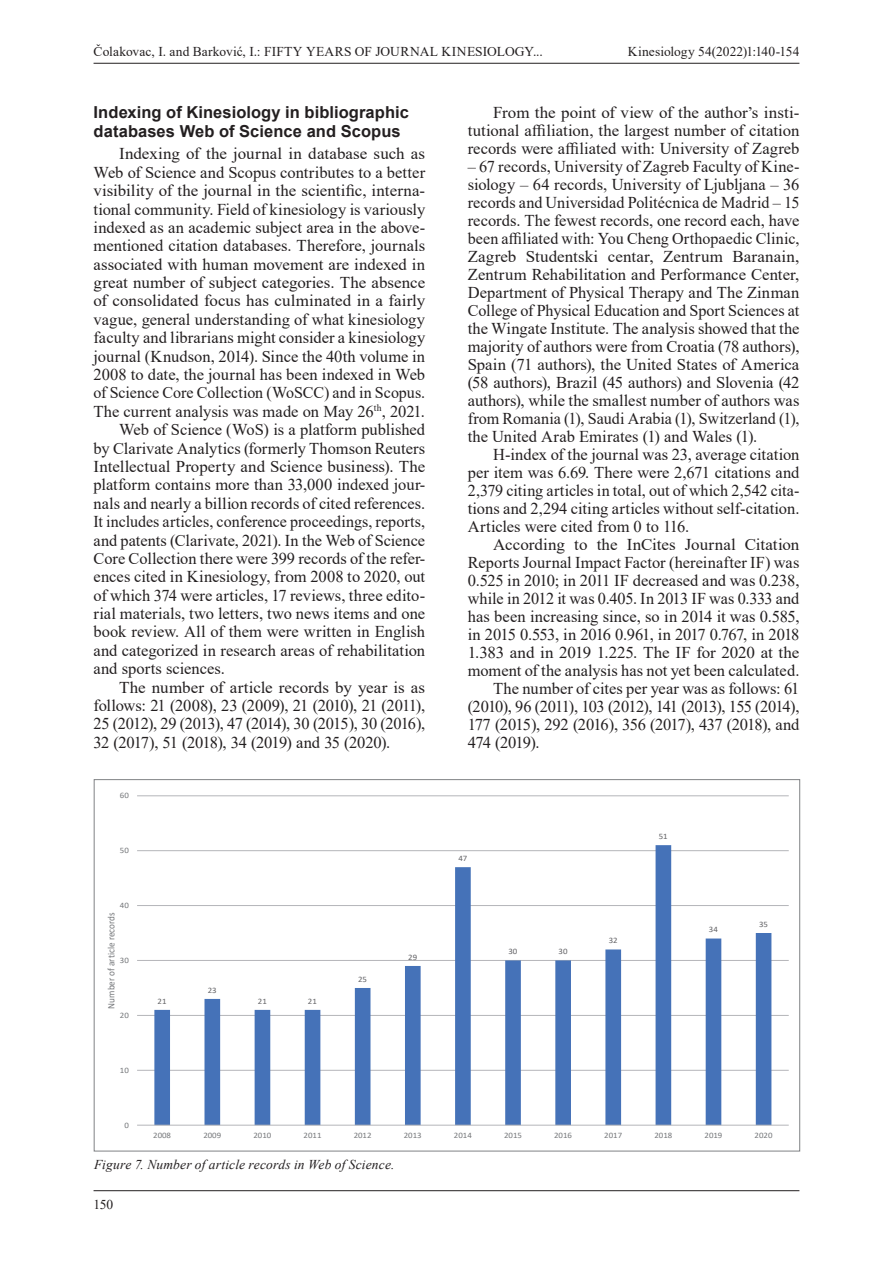
<style>
.page{position:relative;width:893px;height:1263px;background:#fff}
.page>*{position:absolute;margin:0;border:0;box-sizing:border-box;transform-origin:0 0}
.t1{font:16.5px/18px "Times New Roman";color:#231f20;text-align:justify}
.t2{font:16.5px "Times New Roman";letter-spacing:-.04em;color:#231f20}
.t3{font:700 16.5px/18.5px "Arial";letter-spacing:.005em;color:#231f20}
.t4{font:16.5px "Times New Roman";letter-spacing:-.05em;color:#231f20}
.t5{font:16.5px "Times New Roman";letter-spacing:-.035em;color:#231f20}
.t6{font:16.5px "Times New Roman";letter-spacing:-.025em;color:#231f20}
.t7{font:13.5px "Times New Roman";letter-spacing:.005em;color:#231f20}
.t8{font:italic 13.5px "Times New Roman";letter-spacing:.01em;color:#231f20}
.t9{font:italic 10.2px "Calibri";color:#231f20;scale:1.06 1}
.t10{font:9.75px "Calibri";color:#76787b;scale:.94 1}
.t11{font:8.25px "Calibri";color:#76787b;scale:1.06 1}
.t12{font:8.25px "Calibri";color:#636366;scale:1.06 1}
</style>
<div class="page">
<hr style="left:94px;top:63px;width:705px;height:1px;background:#231f20">
<hr style="left:94px;top:1190px;width:705px;height:1px;background:#231f20">
<hr style="left:137px;top:1070px;width:652px;height:1px;background:#b2b3b7">
<hr style="left:137px;top:1015px;width:652px;height:1px;background:#b2b3b7">
<hr style="left:137px;top:960px;width:652px;height:1px;background:#b2b3b7">
<hr style="left:137px;top:905px;width:652px;height:1px;background:#b2b3b7">
<hr style="left:137px;top:850px;width:652px;height:1px;background:#b2b3b7">
<hr style="left:137px;top:795px;width:652px;height:1px;background:#b2b3b7">
<svg style="left:154px;top:845px;width:617px;height:280px"></svg>
<hr style="left:137px;top:1125px;width:652px;height:1px;background:#b2b3b7">
<p class="t7" style="left:94px;top:42px;width:451px">Čolakovac, I. and Barković, I.: FIFTY YEARS OF JOURNAL KINESIOLOGY...</p>
<p class="t7" style="left:628px;top:42px;width:173px">Kinesiology 54(2022)1:140-154</p>
<p class="t3" style="left:94px;top:103px;width:317px">Indexing of Kinesiology in bibliographic databases Web of Science and Scopus</p>
<p class="t1" style="left:119px;top:144px;width:308px">Indexing of the journal in database such as</p>
<p class="t1" style="left:94px;top:163px;width:333px">Web of Science and Scopus contributes to a better</p>
<p class="t1" style="left:94px;top:181px;width:333px">visibility of the journal in the scientific, interna-</p>
<p class="t1" style="left:94px;top:199px;width:333px">tional community. Field of kinesiology is variously</p>
<p class="t1" style="left:94px;top:218px;width:333px">indexed as an academic subject area in the above-</p>
<p class="t1" style="left:94px;top:236px;width:333px">mentioned citation databases. Therefore, journals</p>
<p class="t1" style="left:94px;top:255px;width:333px">associated with human movement are indexed in</p>
<p class="t1" style="left:94px;top:273px;width:333px">great number of subject categories. The absence</p>
<p class="t1" style="left:94px;top:291px;width:333px">of consolidated focus has culminated in a fairly</p>
<p class="t1" style="left:94px;top:310px;width:333px">vague, general understanding of what kinesiology</p>
<p class="t1" style="left:94px;top:328px;width:333px">faculty and librarians might consider a kinesiology</p>
<p class="t1" style="left:94px;top:347px;width:333px">journal (Knudson, 2014). Since the 40th volume in</p>
<p class="t1" style="left:94px;top:365px;width:333px">2008 to date, the journal has been indexed in Web</p>
<p class="t1" style="left:94px;top:383px;width:333px">of Science Core Collection (WoSCC) and in Scopus.</p>
<p class="t1" style="left:94px;top:402px;width:333px">The current analysis was made on May 26<sup>th</sup>, 2021.</p>
<p class="t1" style="left:119px;top:420px;width:308px">Web of Science (WoS) is a platform published</p>
<p class="t1" style="left:94px;top:438px;width:333px">by Clarivate Analytics (formerly Thomson Reuters</p>
<p class="t1" style="left:94px;top:457px;width:333px">Intellectual Property and Science business). The</p>
<p class="t1" style="left:94px;top:475px;width:333px">platform contains more than 33,000 indexed jour-</p>
<p class="t1" style="left:94px;top:494px;width:333px">nals and nearly a billion records of cited references.</p>
<p class="t1" style="left:94px;top:512px;width:333px">It includes articles, conference proceedings, reports,</p>
<p class="t1" style="left:94px;top:530px;width:333px">and patents (Clarivate, 2021). In the Web of Science</p>
<p class="t1" style="left:94px;top:549px;width:333px">Core Collection there were 399 records of the refer-</p>
<p class="t1" style="left:94px;top:567px;width:333px">ences cited in Kinesiology, from 2008 to 2020, out</p>
<p class="t1" style="left:94px;top:586px;width:333px">of which 374 were articles, 17 reviews, three edito-</p>
<p class="t1" style="left:94px;top:604px;width:333px">rial materials, two letters, two news items and one</p>
<p class="t1" style="left:94px;top:622px;width:333px">book review. All of them were written in English</p>
<p class="t1" style="left:94px;top:641px;width:333px">and categorized in research areas of rehabilitation</p>
<p class="t1" style="left:94px;top:659px;width:133px">and sports sciences.</p>
<p class="t1" style="left:119px;top:678px;width:308px">The number of article records by year is as</p>
<p class="t1" style="left:94px;top:696px;width:333px">follows: 21 (2008), 23 (2009), 21 (2010), 21 (2011),</p>
<p class="t5" style="left:94px;top:712px;width:333px">25 (2012), 29 (2013), 47 (2014), 30 (2015), 30 (2016),</p>
<p class="t6" style="left:94px;top:731px;width:298px">32 (2017), 51 (2018), 34 (2019) and 35 (2020).</p>
<p class="t11" style="left:120px;top:790px;width:10px">60</p>
<p class="t11" style="left:120px;top:844px;width:10px">50</p>
<p class="t11" style="left:120px;top:899px;width:10px">40</p>
<p class="t10" style="left:104px;top:1009px;width:104px;rotate:-90deg">Number of article records</p>
<p class="t11" style="left:120px;top:954px;width:10px">30</p>
<p class="t11" style="left:120px;top:1009px;width:10px">20</p>
<p class="t11" style="left:120px;top:1064px;width:10px">10</p>
<p class="t11" style="left:124px;top:1119px;width:6px">0</p>
<p class="t12" style="left:158px;top:995px;width:10px">21</p>
<p class="t12" style="left:208px;top:984px;width:10px">23</p>
<p class="t12" style="left:258px;top:995px;width:10px">21</p>
<p class="t12" style="left:308px;top:995px;width:10px">21</p>
<p class="t12" style="left:358px;top:973px;width:10px">25</p>
<p class="t12" style="left:408px;top:951px;width:10px">29</p>
<p class="t1" style="left:468px;top:103px;width:333px;text-indent:26px">From the point of view of the author’s insti&shy;tutional affiliation, the largest number of citation records were affiliated with: University of Zagreb</p>
<p class="t1" style="left:468px;top:157px;width:333px">– 67 records, University of Zagreb Faculty of Kine&shy;siology – 64 records, University of Ljubljana – 36 records and Universidad Politécnica de Madrid – 15 records. The fewest records, one record each, have been affiliated with: You Cheng Orthopaedic Clinic, Zagreb Studentski centar, Zentrum Baranain, Zentrum Rehabilitation and Performance Center, Department of Physical Therapy and The Zinman College of Physical Education and Sport Sciences at the Wingate Institute. The analysis showed that the majority of authors were from Croatia (78 authors), Spain (71 authors), the United States of America (58 authors), Brazil (45 authors) and Slovenia (42 authors), while the smallest number of authors was from Romania (1), Saudi Arabia (1), Switzerland (1), the United Arab Emirates (1) and Wales (1).</p>
<p class="t1" style="left:468px;top:445px;width:333px;text-indent:26px">H-index of the journal was 23, average citation per item was 6.69. There were 2,671 citations and 2,379 citing articles in total, out of which 2,542 cita&shy;tions and 2,294 citing articles without self-citation.<br>Articles were cited from 0 to 116.</p>
<p class="t1" style="left:493px;top:535px;width:308px">According to the InCites Journal Citation</p>
<p class="t1" style="left:468px;top:553px;width:333px">Reports Journal Impact Factor (hereinafter IF) was</p>
<p class="t1" style="left:468px;top:571px;width:333px">0.525 in 2010; in 2011 IF decreased and was 0.238,</p>
<p class="t1" style="left:468px;top:589px;width:333px">while in 2012 it was 0.405. In 2013 IF was 0.333 and</p>
<p class="t1" style="left:468px;top:607px;width:333px">has been increasing since, so in 2014 it was 0.585,</p>
<p class="t2" style="left:468px;top:623px;width:333px">in 2015 0.553, in 2016 0.961, in 2017 0.767, in 2018</p>
<p class="t1" style="left:468px;top:643px;width:333px">1.383 and in 2019 1.225. The IF for 2020 at the</p>
<p class="t1" style="left:468px;top:661px;width:333px">moment of the analysis has not yet been calculated.</p>
<p class="t1" style="left:493px;top:679px;width:308px">The number of cites per year was as follows: 61</p>
<p class="t4" style="left:468px;top:695px;width:333px">(2010), 96 (2011), 103 (2012), 141 (2013), 155 (2014),</p>
<p class="t2" style="left:468px;top:713px;width:333px">177 (2015), 292 (2016), 356 (2017), 437 (2018), and</p>
<p class="t1" style="left:468px;top:733px;width:73px">474 (2019).</p>
<p class="t12" style="left:458px;top:852px;width:10px">47</p>
<p class="t12" style="left:508px;top:945px;width:10px">30</p>
<p class="t12" style="left:559px;top:945px;width:10px">30</p>
<p class="t12" style="left:609px;top:935px;width:10px">32</p>
<p class="t12" style="left:659px;top:830px;width:10px">51</p>
<p class="t12" style="left:709px;top:924px;width:10px">34</p>
<p class="t12" style="left:759px;top:918px;width:10px">35</p>
<p class="t11" style="left:153px;top:1130px;width:18px">2008</p>
<p class="t11" style="left:203px;top:1130px;width:18px">2009</p>
<p class="t11" style="left:253px;top:1130px;width:18px">2010</p>
<p class="t11" style="left:304px;top:1130px;width:18px">2011</p>
<p class="t11" style="left:354px;top:1130px;width:18px">2012</p>
<p class="t11" style="left:404px;top:1130px;width:18px">2013</p>
<p class="t11" style="left:454px;top:1130px;width:18px">2014</p>
<p class="t11" style="left:504px;top:1130px;width:18px">2015</p>
<p class="t11" style="left:554px;top:1130px;width:18px">2016</p>
<p class="t11" style="left:604px;top:1130px;width:18px">2017</p>
<p class="t11" style="left:654px;top:1130px;width:18px">2018</p>
<p class="t11" style="left:704px;top:1130px;width:18px">2019</p>
<p class="t11" style="left:755px;top:1130px;width:18px">2020</p>
<p class="t9" style="left:93px;top:1154px;width:222px">Figure 7. Number of article records in Web of Science.</p>
<p class="t8" style="left:94px;top:1155px;width:302px">Figure 7. Number of article records in Web of Science.</p>
<p class="t7" style="left:93px;top:1194px;width:21px">150</p>
</div>
